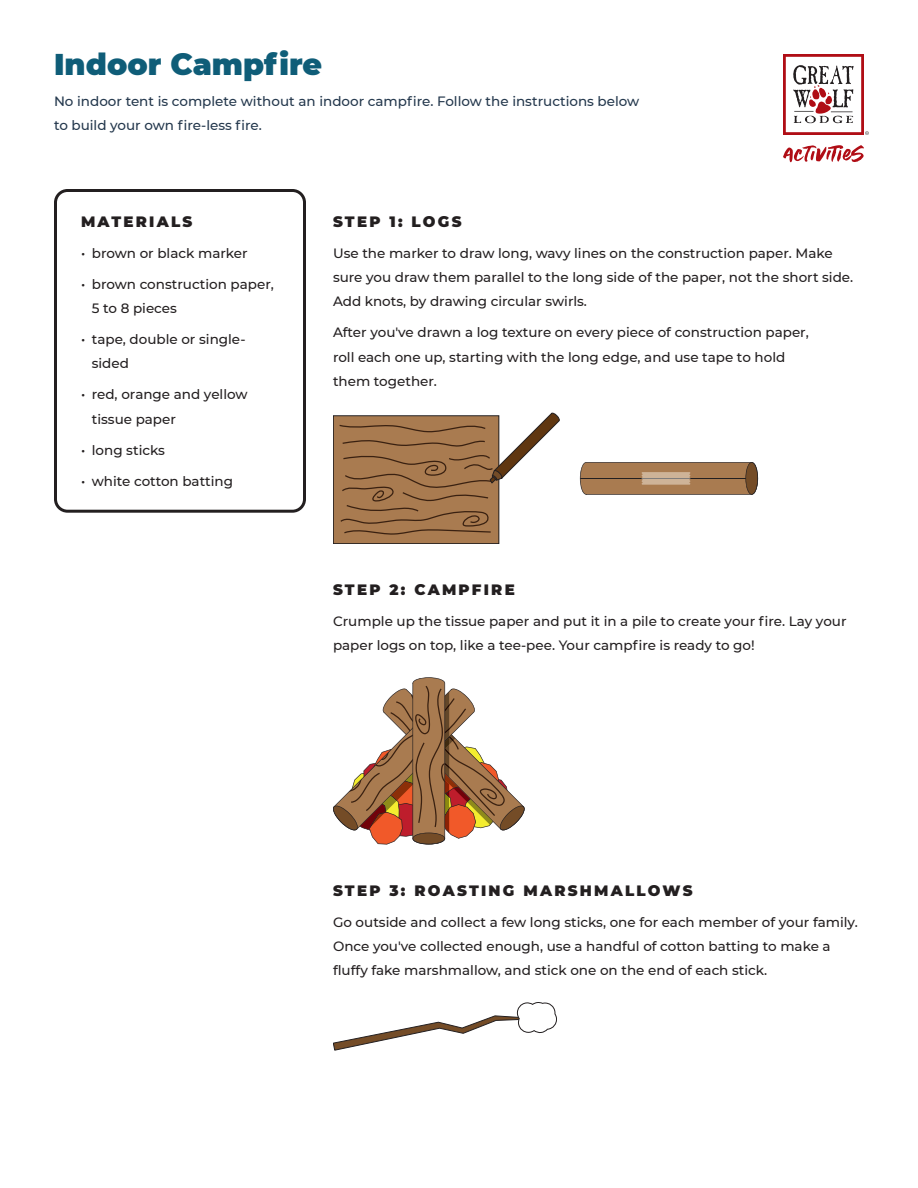
<style>
.page{position:relative;width:918px;height:1188px;background:#fff}
.page>*{position:absolute;margin:0;border:0;box-sizing:border-box;transform-origin:0 0}
.t1{font:900 30px "Montserrat";color:#0f5d78}
.Step{font:900 15px "Montserrat";letter-spacing:.15em;color:#231f20}
.Body{font:500 13.5px/24.3px "Montserrat";color:#231f20}
.Body-2{font:500 13.5px/24.3px "Montserrat";color:#24384d}
</style>
<div class="page">
<svg style="left:783px;top:54px;width:86px;height:81px"></svg>
<svg style="left:783px;top:145px;width:81px;height:17px"></svg>
<div style="left:54px;top:189px;width:252px;height:324px;border:3px solid #231f20;border-radius:12px"></div>
<div style="left:333px;top:416px;width:166px;height:128px;background:#a97b50"></div>
<div style="left:333px;top:415px;width:166px;height:129px;border:1px solid #231f20"></div>
<svg style="left:338px;top:413px;width:222px;height:123px"></svg>
<svg style="left:580px;top:462px;width:178px;height:33px;background:#a27a56"></svg>
<svg style="left:333px;top:677px;width:192px;height:168px"></svg>
<svg style="left:333px;top:1002px;width:224px;height:49px"></svg>
<p class="t1" style="left:54px;top:42px;width:270px">Indoor Campfire</p>
<p class="Body-2" style="left:54px;top:89px;width:587px">No indoor tent is complete without an indoor campfire. Follow the instructions below to build your own fire-less fire.</p>
<p class="Step" style="left:81px;top:210px;width:113px">MATERIALS</p>
<p class="Body" style="left:81px;top:240px;width:168px">• brown or black marker</p>
<p class="Body" style="left:92px;top:271px;width:184px;text-indent:-11px">• brown construction paper,<br>5 to 8 pieces</p>
<p class="Body" style="left:92px;top:326px;width:155px;text-indent:-11px">• tape, double or single&shy;sided</p>
<p class="Body" style="left:92px;top:382px;width:157px;text-indent:-11px">• red, orange and yellow tissue paper</p>
<p class="Body" style="left:81px;top:437px;width:85px">• long sticks</p>
<p class="Body" style="left:81px;top:468px;width:153px">• white cotton batting</p>
<p class="Step" style="left:333px;top:210px;width:130px">STEP 1: LOGS</p>
<p class="Body" style="left:333px;top:240px;width:522px">Use the marker to draw long, wavy lines on the construction paper. Make sure you draw them parallel to the long side of the paper, not the short side.<br>Add knots, by drawing circular swirls.</p>
<p class="Body" style="left:333px;top:320px;width:477px">After you've drawn a log texture on every piece of construction paper, roll each one up, starting with the long edge, and use tape to hold them together.</p>
<p class="Step" style="left:333px;top:578px;width:183px">STEP 2: CAMPFIRE</p>
<p class="Body" style="left:333px;top:609px;width:515px">Crumple up the tissue paper and put it in a pile to create your fire. Lay your paper logs on top, like a tee-pee. Your campfire is ready to go!</p>
<p class="Step" style="left:333px;top:879px;width:361px">STEP 3: ROASTING MARSHMALLOWS</p>
<p class="Body" style="left:333px;top:909px;width:526px">Go outside and collect a few long sticks, one for each member of your family.<br>Once you've collected enough, use a handful of cotton batting to make a fluffy fake marshmallow, and stick one on the end of each stick.</p>
</div>
